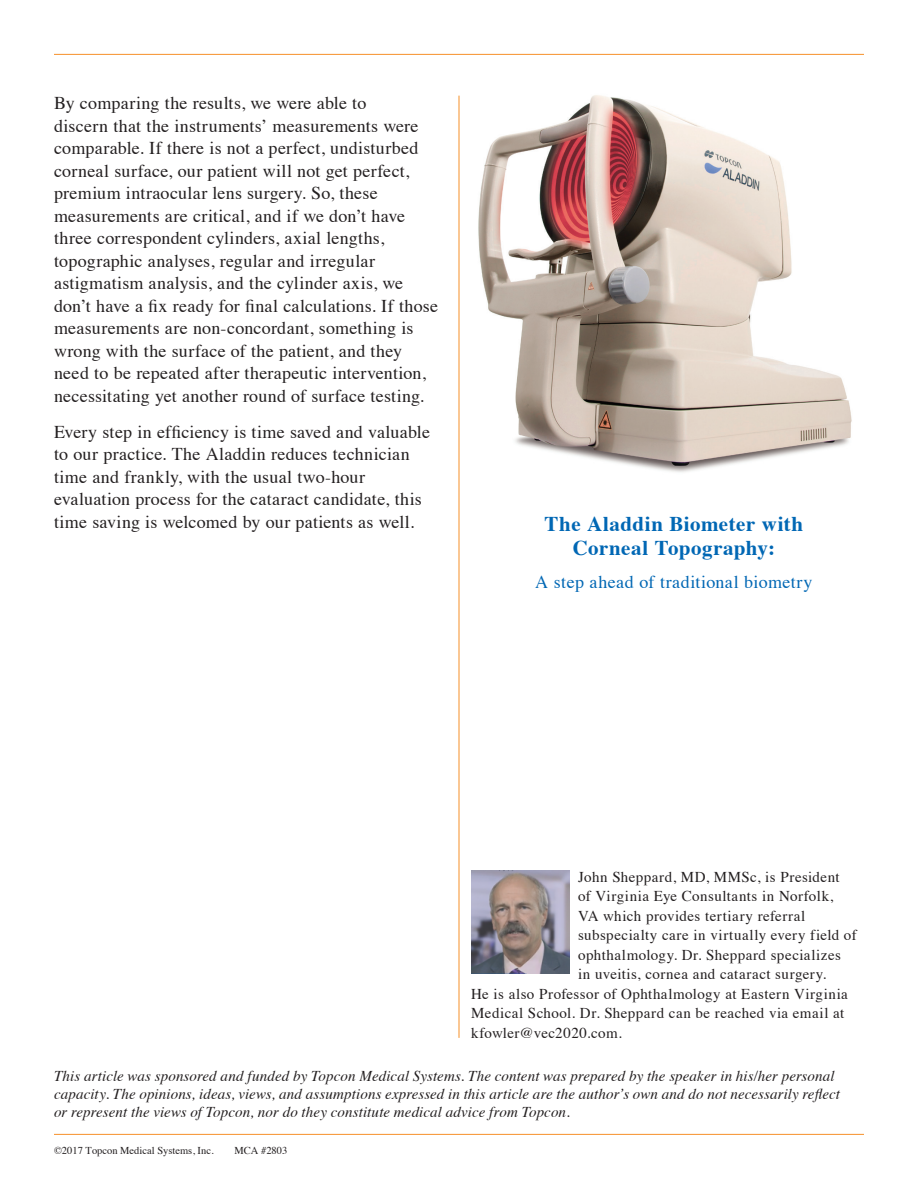
<style>
.page{position:relative;width:918px;height:1188px;background:#fff}
.page>*{position:absolute;margin:0;border:0;box-sizing:border-box;transform-origin:0 0}
.t1{font:700 21px/24px "Times";letter-spacing:.02em;color:#0067b4;text-align:center}
.Text{font:18px/22.5px "Times";letter-spacing:.015em;color:#231f20}
.t2{font:18px "Times";letter-spacing:.025em;color:#0067b4}
.Text-2{font:15px "Times";letter-spacing:.03em;color:#231f20}
.t3{font:italic 15px/18px "Times";letter-spacing:.005em;color:#231f20}
.t4{font:10.5px "Times";color:#231f20}
</style>
<div class="page">
<img style="left:478px;top:95px;width:374px;height:377px">
<img style="left:472px;top:871px;width:97px;height:102px">
<hr style="left:459px;top:96px;width:1px;height:942px;background:#f69029">
<hr style="left:54px;top:54px;width:810px;height:1px;background:#f69029">
<hr style="left:54px;top:1134px;width:810px;height:1px;background:#f69029">
<p class="Text" style="left:54px;top:90px;width:386px">By comparing the results, we were able to<br>discern that the instruments’ measurements were comparable. If there is not a perfect, undisturbed corneal surface, our patient will not get perfect, premium intraocular lens surgery. So, these measurements are critical, and if we don’t have three correspondent cylinders, axial lengths, topographic analyses, regular and irregular astigmatism analysis, and the cylinder axis, we don’t have a fix ready for final calculations. If those measurements are non-concordant, something is wrong with the surface of the patient, and they need to be repeated after therapeutic intervention, necessitating yet another round of surface testing.</p>
<p class="Text" style="left:54px;top:419px;width:378px">Every step in efficiency is time saved and valuable to our practice. The Aladdin reduces technician time and frankly, with the usual two-hour evaluation process for the cataract candidate, this time saving is welcomed by our patients as well.</p>
<p class="t1" style="left:545px;top:510px;width:260px">The Aladdin Biometer with<br>Corneal Topography:</p>
<p class="t2" style="left:535px;top:565px;width:279px">A step ahead of traditional biometry</p>
<p class="Text-2" style="left:578px;top:863px;width:263px">John Sheppard, MD, MMSc, is President</p>
<p class="Text-2" style="left:578px;top:882px;width:257px">of Virginia Eye Consultants in Norfolk,</p>
<p class="Text-2" style="left:578px;top:902px;width:229px">VA which provides tertiary referral</p>
<p class="Text-2" style="left:578px;top:921px;width:280px">subspecialty care in virtually every field of</p>
<p class="Text-2" style="left:578px;top:941px;width:265px">ophthalmology. Dr. Sheppard specializes</p>
<p class="Text-2" style="left:578px;top:960px;width:250px">in uveitis, cornea and cataract surgery.</p>
<p class="Text-2" style="left:471px;top:980px;width:378px">He is also Professor of Ophthalmology at Eastern Virginia</p>
<p class="Text-2" style="left:471px;top:999px;width:375px">Medical School. Dr. Sheppard can be reached via email at</p>
<p class="Text-2" style="left:471px;top:1019px;width:152px">kfowler@vec2020.com.</p>
<p class="t3" style="left:54px;top:1066px;width:788px">This article was sponsored and funded by Topcon Medical Systems. The content was prepared by the speaker in his/her personal capacity. The opinions, ideas, views, and assumptions expressed in this article are the author’s own and do not necessarily reflect or represent the views of Topcon, nor do they constitute medical advice from Topcon.</p>
<p class="t4" style="left:54px;top:1140px;width:161px">©2017 Topcon Medical Systems, Inc.</p>
<p class="t4" style="left:235px;top:1140px;width:54px">MCA #2803</p>
</div>
